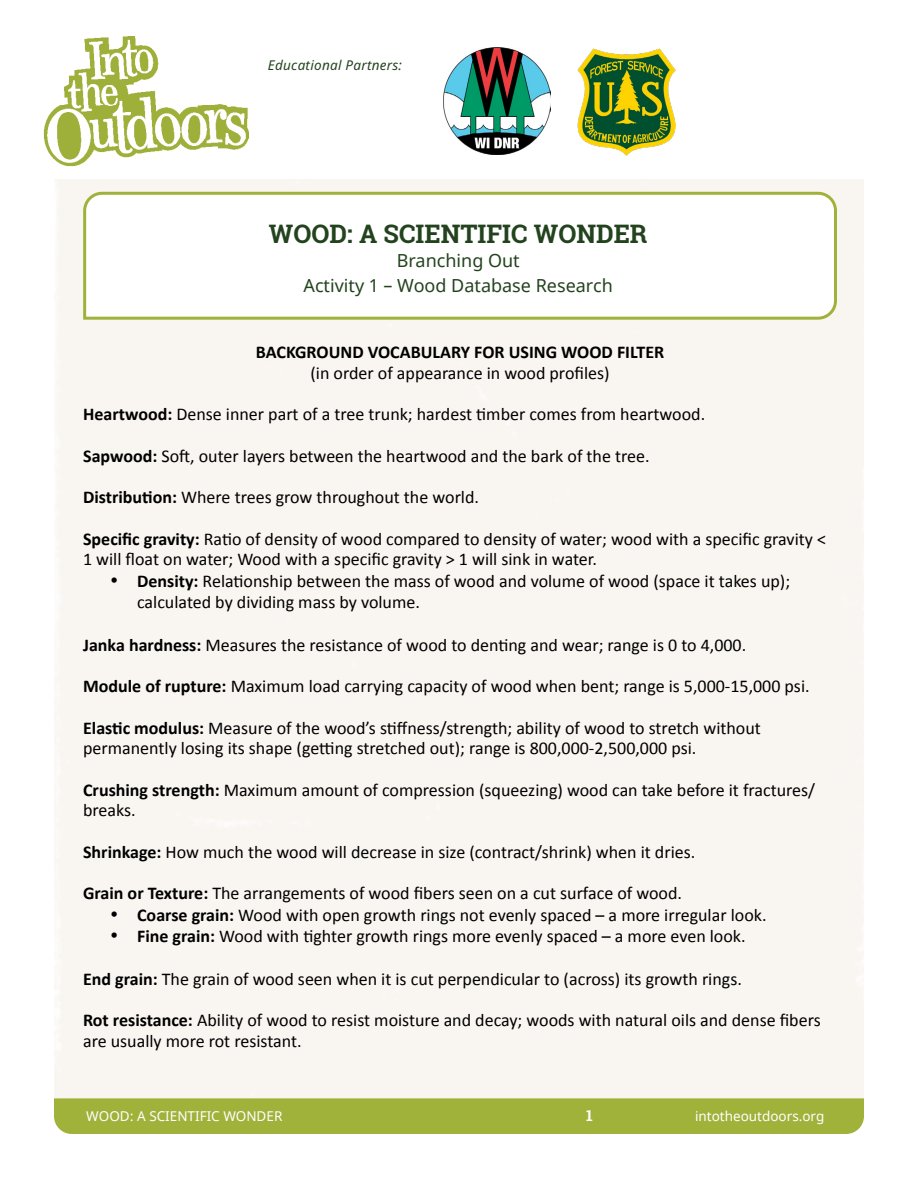
<style>
.page{position:relative;width:918px;height:1188px;background:#fff}
.page>*{position:absolute;margin:0;border:0;box-sizing:border-box;transform-origin:0 0}
.t1{font:700 25.5px "Roboto Slab";color:#23431e}
.t2{font:18px/20.7px "Calibri";color:#000}
.t3{font:18px/24.8px "Noto Sans";color:#23431e;text-align:center}
.t4{font:700 18px "Calibri";color:#000}
.t5{font:700 15px "Roboto Slab";color:#fff}
.t6{font:13.5px "Noto Sans";color:#fff}
.t7{font:italic 13.5px "Noto Sans";letter-spacing:.02em;color:#23431e}
.s1{font-weight:700}
</style>
<div class="page">
<img style="left:444px;top:48px;width:107px;height:107px">
<img style="left:577px;top:49px;width:99px;height:107px">
<svg style="left:82px;top:190px;width:756px;height:131px"></svg>
<div style="left:54px;top:1098px;width:810px;height:36px;background:#a1b23b"></div>
<img style="left:43px;top:37px;width:206px;height:130px">
<p class="t7" style="left:268px;top:55px;width:136px">Educational Partners:</p>
<h1 class="t1" style="left:269px;top:216px;width:380px">WOOD: A SCIENTIFIC WONDER</h1>
<p class="t3" style="left:304px;top:249px;width:311px">Branching Out<br>Activity 1 – Wood Database Research</p>
<p class="t4" style="left:256px;top:340px;width:410px">BACKGROUND VOCABULARY FOR USING WOOD FILTER</p>
<p class="t2" style="left:311px;top:362px;width:301px">(in order of appearance in wood profiles)</p>
<p class="t2" style="left:83px;top:404px;width:624px"><span class="s1">Heartwood:</span> Dense inner part of a tree trunk; hardest timber comes from heartwood.</p>
<p class="t2" style="left:83px;top:445px;width:568px"><span class="s1">Sapwood:</span> Soft, outer layers between the heartwood and the bark of the tree.</p>
<p class="t2" style="left:83px;top:486px;width:397px"><span class="s1">Distribution:</span> Where trees grow throughout the world.</p>
<p class="t2" style="left:83px;top:528px;width:744px"><span class="s1">Specific gravity:</span> Ratio of density of wood compared to density of water; wood with a specific gravity &lt;<br>1 will float on water; Wood with a specific gravity &gt; 1 will sink in water.</p>
<p class="t2" style="left:137px;top:570px;width:655px;line-height:21.6px;text-indent:-27px">• <span class="s1">Density:</span> Relationship between the mass of wood and volume of wood (space it takes up); calculated by dividing mass by volume.</p>
<p class="t2" style="left:83px;top:634px;width:665px"><span class="s1">Janka hardness:</span> Measures the resistance of wood to denting and wear; range is 0 to 4,000.</p>
<p class="t2" style="left:83px;top:675px;width:728px"><span class="s1">Module of rupture:</span> Maximum load carrying capacity of wood when bent; range is 5,000-15,000 psi.</p>
<p class="t2" style="left:83px;top:717px;width:679px"><span class="s1">Elastic modulus:</span> Measure of the wood’s stiffness/strength; ability of wood to stretch without permanently losing its shape (getting stretched out); range is 800,000-2,500,000 psi.</p>
<p class="t2" style="left:83px;top:779px;width:734px"><span class="s1">Crushing strength:</span> Maximum amount of compression (squeezing) wood can take before it fractures/ breaks.</p>
<p class="t2" style="left:83px;top:841px;width:614px"><span class="s1">Shrinkage:</span> How much the wood will decrease in size (contract/shrink) when it dries.</p>
<p class="t2" style="left:83px;top:882px;width:600px"><span class="s1">Grain or Texture:</span> The arrangements of wood fibers seen on a cut surface of wood.</p>
<p class="t2" style="left:110px;top:904px;width:658px">• <span class="s1">Coarse grain:</span> Wood with open growth rings not evenly spaced – a more irregular look.</p>
<p class="t2" style="left:110px;top:926px;width:637px">• <span class="s1">Fine grain:</span> Wood with tighter growth rings more evenly spaced – a more even look.</p>
<p class="t2" style="left:83px;top:968px;width:660px"><span class="s1">End grain:</span> The grain of wood seen when it is cut perpendicular to (across) its growth rings.</p>
<p class="t2" style="left:83px;top:1009px;width:739px"><span class="s1">Rot resistance:</span> Ability of wood to resist moisture and decay; woods with natural oils and dense fibers are usually more rot resistant.</p>
<p class="t6" style="left:86px;top:1107px;width:198px">WOOD: A SCIENTIFIC WONDER</p>
<p class="t5" style="left:586px;top:1105px;width:8px">1</p>
<p class="t6" style="left:695px;top:1107px;width:131px">intotheoutdoors.org</p>
</div>
